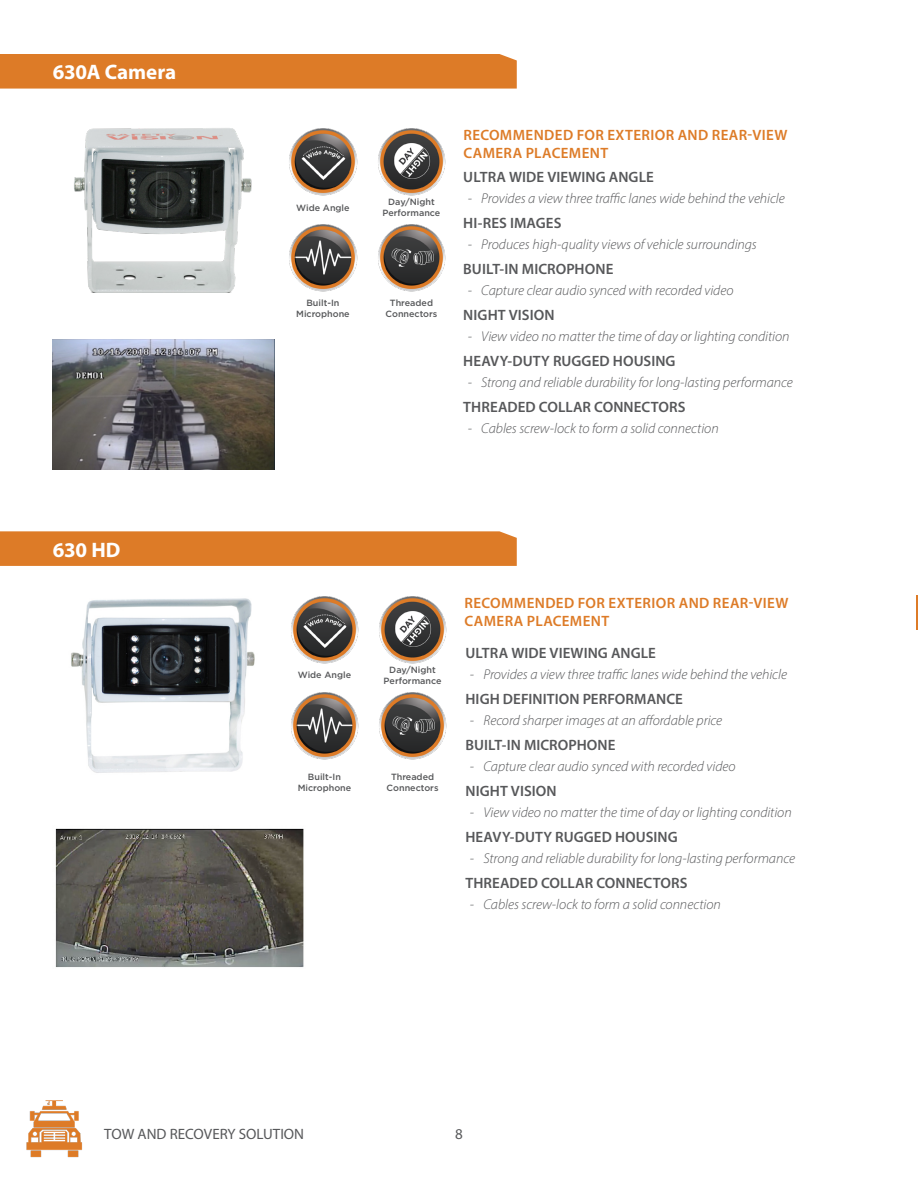
<style>
.page{position:relative;width:918px;height:1188px;background:#fff}
.page>*{position:absolute;margin:0;border:0;box-sizing:border-box;transform-origin:0 0}
.Product_Description{font:700 21px "Myriad Pro";letter-spacing:-.01em;color:#fff}
.FEATURE_HEADING{font:600 15px "Myriad Pro";letter-spacing:.005em;color:#57585a}
.t1{font:600 15px/18px "Myriad Pro";letter-spacing:.025em;color:#dd7b27}
.t2{font:15px "Myriad Pro";color:#57585a}
.t3{font:italic 300 14.25px "Myriad Pro";letter-spacing:-.005em;color:#57585a}
.t4{font:500 9px "Gotham";color:#57585a}
</style>
<div class="page">
<img style="left:26px;top:1100px;width:57px;height:58px">
<div style="left:0;top:54px;width:517px;height:35px;background:#dd7b27"></div>
<div style="left:0;top:531px;width:517px;height:35px;background:#dd7b27"></div>
<img style="left:74px;top:128px;width:178px;height:165px">
<img style="left:289px;top:224px;width:68px;height:68px">
<img style="left:291px;top:692px;width:68px;height:67px">
<img style="left:378px;top:128px;width:68px;height:68px">
<img style="left:379px;top:596px;width:68px;height:67px">
<img style="left:289px;top:128px;width:68px;height:68px">
<img style="left:291px;top:596px;width:68px;height:67px">
<img style="left:378px;top:224px;width:68px;height:68px">
<img style="left:379px;top:692px;width:68px;height:67px">
<img style="left:71px;top:598px;width:184px;height:175px">
<img style="left:53px;top:339px;width:221px;height:130px">
<img style="left:55px;top:828px;width:249px;height:139px">
<hr style="left:917px;top:595px;width:1px;height:35px;background:#dd7b27">
<p class="Product_Description" style="left:53px;top:58px;width:125px">630A Camera</p>
<p class="Product_Description" style="left:53px;top:536px;width:69px">630 HD</p>
<p class="t4" style="left:296px;top:202px;width:55px">Wide Angle</p>
<p class="t4" style="left:306px;top:297px;width:35px">Built-In</p>
<p class="t4" style="left:296px;top:308px;width:55px">Microphone</p>
<p class="t4" style="left:388px;top:197px;width:48px">Day/Night</p>
<p class="t4" style="left:383px;top:208px;width:59px">Performance</p>
<p class="t4" style="left:390px;top:297px;width:45px">Threaded</p>
<p class="t4" style="left:386px;top:308px;width:53px">Connectors</p>
<p class="t1" style="left:463px;top:126px;width:325px">RECOMMENDED FOR EXTERIOR AND REAR-VIEW<br>CAMERA PLACEMENT</p>
<p class="FEATURE_HEADING" style="left:463px;top:168px;width:192px">ULTRA WIDE VIEWING ANGLE</p>
<p class="t3" style="left:468px;top:190px;width:319px">- Provides a view three traffic lanes wide behind the vehicle</p>
<p class="FEATURE_HEADING" style="left:463px;top:214px;width:100px">HI-RES IMAGES</p>
<p class="t3" style="left:468px;top:236px;width:290px">- Produces high-quality views of vehicle surroundings</p>
<p class="FEATURE_HEADING" style="left:463px;top:259px;width:152px">BUILT-IN MICROPHONE</p>
<p class="t3" style="left:468px;top:282px;width:267px">- Capture clear audio synced with recorded video</p>
<p class="FEATURE_HEADING" style="left:463px;top:305px;width:93px">NIGHT VISION</p>
<p class="t3" style="left:468px;top:328px;width:323px">- View video no matter the time of day or lighting condition</p>
<p class="FEATURE_HEADING" style="left:463px;top:351px;width:214px">HEAVY-DUTY RUGGED HOUSING</p>
<p class="t3" style="left:468px;top:374px;width:327px">- Strong and reliable durability for long-lasting performance</p>
<p class="FEATURE_HEADING" style="left:463px;top:397px;width:224px">THREADED COLLAR CONNECTORS</p>
<p class="t3" style="left:468px;top:419px;width:252px">- Cables screw-lock to form a solid connection</p>
<p class="t4" style="left:298px;top:670px;width:55px">Wide Angle</p>
<p class="t4" style="left:308px;top:772px;width:35px">Built-In</p>
<p class="t4" style="left:298px;top:782px;width:55px">Microphone</p>
<p class="t4" style="left:389px;top:665px;width:48px">Day/Night</p>
<p class="t4" style="left:384px;top:676px;width:59px">Performance</p>
<p class="t4" style="left:391px;top:772px;width:45px">Threaded</p>
<p class="t4" style="left:387px;top:782px;width:53px">Connectors</p>
<p class="t1" style="left:465px;top:593px;width:325px">RECOMMENDED FOR EXTERIOR AND REAR-VIEW<br>CAMERA PLACEMENT</p>
<p class="FEATURE_HEADING" style="left:465px;top:644px;width:192px">ULTRA WIDE VIEWING ANGLE</p>
<p class="t3" style="left:470px;top:666px;width:319px">- Provides a view three traffic lanes wide behind the vehicle</p>
<p class="FEATURE_HEADING" style="left:465px;top:689px;width:219px">HIGH DEFINITION PERFORMANCE</p>
<p class="t3" style="left:470px;top:712px;width:254px">- Record sharper images at an affordable price</p>
<p class="FEATURE_HEADING" style="left:465px;top:735px;width:152px">BUILT-IN MICROPHONE</p>
<p class="t3" style="left:470px;top:758px;width:267px">- Capture clear audio synced with recorded video</p>
<p class="FEATURE_HEADING" style="left:465px;top:781px;width:93px">NIGHT VISION</p>
<p class="t3" style="left:470px;top:804px;width:323px">- View video no matter the time of day or lighting condition</p>
<p class="FEATURE_HEADING" style="left:465px;top:827px;width:214px">HEAVY-DUTY RUGGED HOUSING</p>
<p class="t3" style="left:470px;top:849px;width:327px">- Strong and reliable durability for long-lasting performance</p>
<p class="FEATURE_HEADING" style="left:465px;top:873px;width:224px">THREADED COLLAR CONNECTORS</p>
<p class="t3" style="left:470px;top:895px;width:252px">- Cables screw-lock to form a solid connection</p>
<p class="t2" style="left:104px;top:1125px;width:201px">TOW AND RECOVERY SOLUTION</p>
<p class="t2" style="left:455px;top:1125px;width:9px">8</p>
</div>
